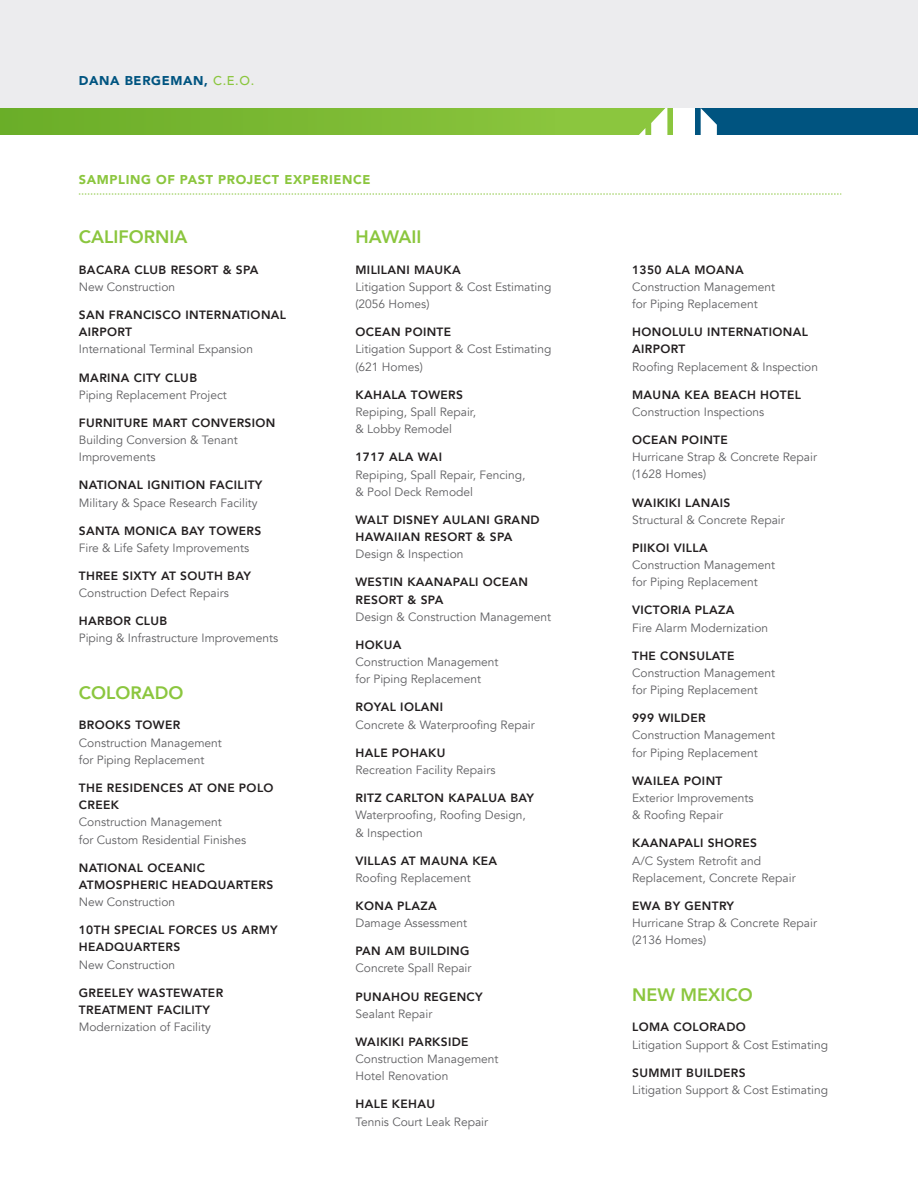
<style>
.page{position:relative;width:918px;height:1188px;background:#fff}
.page>*{position:absolute;margin:0;border:0;box-sizing:border-box;transform-origin:0 0}
.t1{font:800 18px "Avenir";color:#8bc63e}
.t2{font:900 12.75px "Avenir";letter-spacing:.05em;color:#8bc63e}
.t3{font:900 12.75px "Avenir";letter-spacing:.05em;color:#005480}
.t4{font:12px/17.2px "Avenir";color:#5f5f62}
.t5{font:800 12px/17.2px "Avenir";letter-spacing:.03em;color:#231f20}
.s1{font-weight:500;color:#8bc63e}
</style>
<div class="page">
<div style="left:0;top:0;width:918px;height:122px;background:#ececee"></div>
<div style="left:693px;top:108px;width:225px;height:27px;background:#005480"></div>
<div style="left:0;top:108px;width:685px;height:27px;background:#8bc63e"></div>
<div style="left:0;top:108px;width:559px;height:27px;background:linear-gradient(to right,#6aad28,#8ac43d)"></div>
<svg style="left:79px;top:194px;width:762px;height:1px"></svg>
<svg style="left:701px;top:108px;width:16px;height:27px"></svg>
<svg style="left:639px;top:128px;width:6px;height:7px"></svg>
<svg style="left:651px;top:108px;width:16px;height:27px"></svg>
<div style="left:673px;top:108px;width:22px;height:36px;background:#fff"></div>
<p class="t3" style="left:79px;top:70px;width:177px">DANA BERGEMAN, <span class="s1">C.E.O.</span></p>
<p class="t2" style="left:79px;top:169px;width:293px">SAMPLING OF PAST PROJECT EXPERIENCE</p>
<h1 class="t1" style="left:79px;top:223px;width:110px">CALIFORNIA</h1>
<p class="t5" style="left:79px;top:261px;width:181px">BACARA CLUB RESORT &amp; SPA</p>
<p class="t4" style="left:79px;top:278px;width:98px">New Construction</p>
<p class="t5" style="left:79px;top:306px;width:209px">SAN FRANCISCO INTERNATIONAL<br>AIRPORT</p>
<p class="t4" style="left:79px;top:341px;width:176px">International Terminal Expansion</p>
<p class="t5" style="left:79px;top:369px;width:120px">MARINA CITY CLUB</p>
<p class="t4" style="left:79px;top:386px;width:149px">Piping Replacement Project</p>
<p class="t5" style="left:79px;top:414px;width:198px">FURNITURE MART CONVERSION</p>
<p class="t4" style="left:79px;top:432px;width:160px">Building Conversion &amp; Tenant<br>Improvements</p>
<p class="t5" style="left:79px;top:477px;width:185px">NATIONAL IGNITION FACILITY</p>
<p class="t4" style="left:79px;top:494px;width:180px">Military &amp; Space Research Facility</p>
<p class="t5" style="left:79px;top:522px;width:184px">SANTA MONICA BAY TOWERS</p>
<p class="t4" style="left:79px;top:539px;width:172px">Fire &amp; Life Safety Improvements</p>
<p class="t5" style="left:79px;top:567px;width:174px">THREE SIXTY AT SOUTH BAY</p>
<p class="t4" style="left:79px;top:585px;width:151px">Construction Defect Repairs</p>
<p class="t5" style="left:79px;top:612px;width:90px">HARBOR CLUB</p>
<p class="t4" style="left:79px;top:630px;width:201px">Piping &amp; Infrastructure Improvements</p>
<h1 class="t1" style="left:79px;top:678px;width:106px">COLORADO</h1>
<p class="t5" style="left:79px;top:717px;width:103px">BROOKS TOWER</p>
<p class="t4" style="left:79px;top:734px;width:145px">Construction Management for Piping Replacement</p>
<p class="t5" style="left:79px;top:779px;width:196px">THE RESIDENCES AT ONE POLO<br>CREEK</p>
<p class="t4" style="left:79px;top:814px;width:169px">Construction Management<br>for Custom Residential Finishes</p>
<p class="t5" style="left:79px;top:859px;width:196px">NATIONAL OCEANIC<br>ATMOSPHERIC HEADQUARTERS</p>
<p class="t4" style="left:79px;top:894px;width:98px">New Construction</p>
<p class="t5" style="left:79px;top:921px;width:200px">10TH SPECIAL FORCES US ARMY<br>HEADQUARTERS</p>
<p class="t4" style="left:79px;top:956px;width:98px">New Construction</p>
<p class="t5" style="left:79px;top:984px;width:146px">GREELEY WASTEWATER<br>TREATMENT FACILITY</p>
<p class="t4" style="left:79px;top:1019px;width:133px">Modernization of Facility</p>
<h1 class="t1" style="left:356px;top:223px;width:68px">HAWAII</h1>
<p class="t5" style="left:356px;top:261px;width:107px">MILILANI MAUKA</p>
<p class="t4" style="left:356px;top:278px;width:197px">Litigation Support &amp; Cost Estimating (2056 Homes)</p>
<p class="t5" style="left:356px;top:323px;width:97px">OCEAN POINTE</p>
<p class="t4" style="left:356px;top:341px;width:197px">Litigation Support &amp; Cost Estimating (621 Homes)</p>
<p class="t5" style="left:356px;top:386px;width:109px">KAHALA TOWERS</p>
<p class="t4" style="left:356px;top:403px;width:122px">Repiping, Spall Repair, &amp; Lobby Remodel</p>
<p class="t5" style="left:356px;top:449px;width:88px">1717 ALA WAI</p>
<p class="t4" style="left:356px;top:466px;width:172px">Repiping, Spall Repair, Fencing, &amp; Pool Deck Remodel</p>
<p class="t5" style="left:356px;top:511px;width:186px">WALT DISNEY AULANI GRAND<br>HAWAIIAN RESORT &amp; SPA</p>
<p class="t4" style="left:356px;top:546px;width:110px">Design &amp; Inspection</p>
<p class="t5" style="left:356px;top:574px;width:174px">WESTIN KAANAPALI OCEAN<br>RESORT &amp; SPA</p>
<p class="t4" style="left:356px;top:608px;width:197px">Design &amp; Construction Management</p>
<p class="t5" style="left:356px;top:636px;width:47px">HOKUA</p>
<p class="t4" style="left:356px;top:654px;width:145px">Construction Management for Piping Replacement</p>
<p class="t5" style="left:356px;top:699px;width:89px">ROYAL IOLANI</p>
<p class="t4" style="left:356px;top:716px;width:181px">Concrete &amp; Waterproofing Repair</p>
<p class="t5" style="left:356px;top:744px;width:92px">HALE POHAKU</p>
<p class="t4" style="left:356px;top:761px;width:141px">Recreation Facility Repairs</p>
<p class="t5" style="left:356px;top:789px;width:180px">RITZ CARLTON KAPALUA BAY</p>
<p class="t4" style="left:356px;top:807px;width:172px">Waterproofing, Roofing Design, &amp; Inspection</p>
<p class="t5" style="left:356px;top:852px;width:143px">VILLAS AT MAUNA KEA</p>
<p class="t4" style="left:356px;top:869px;width:117px">Roofing Replacement</p>
<p class="t5" style="left:356px;top:897px;width:83px">KONA PLAZA</p>
<p class="t4" style="left:356px;top:915px;width:113px">Damage Assessment</p>
<p class="t5" style="left:356px;top:942px;width:115px">PAN AM BUILDING</p>
<p class="t4" style="left:356px;top:960px;width:117px">Concrete Spall Repair</p>
<p class="t5" style="left:356px;top:988px;width:129px">PUNAHOU REGENCY</p>
<p class="t4" style="left:356px;top:1005px;width:78px">Sealant Repair</p>
<p class="t5" style="left:356px;top:1033px;width:115px">WAIKIKI PARKSIDE</p>
<p class="t4" style="left:356px;top:1051px;width:145px">Construction Management<br>Hotel Renovation</p>
<p class="t5" style="left:356px;top:1096px;width:81px">HALE KEHAU</p>
<p class="t4" style="left:356px;top:1113px;width:134px">Tennis Court Leak Repair</p>
<p class="t5" style="left:632px;top:261px;width:113px">1350 ALA MOANA</p>
<p class="t4" style="left:632px;top:278px;width:145px">Construction Management for Piping Replacement</p>
<p class="t5" style="left:632px;top:323px;width:177px">HONOLULU INTERNATIONAL<br>AIRPORT</p>
<p class="t4" style="left:632px;top:358px;width:187px">Roofing Replacement &amp; Inspection</p>
<p class="t5" style="left:632px;top:386px;width:170px">MAUNA KEA BEACH HOTEL</p>
<p class="t4" style="left:632px;top:403px;width:134px">Construction Inspections</p>
<p class="t5" style="left:632px;top:431px;width:97px">OCEAN POINTE</p>
<p class="t4" style="left:632px;top:449px;width:186px">Hurricane Strap &amp; Concrete Repair (1628 Homes)</p>
<p class="t5" style="left:632px;top:494px;width:100px">WAIKIKI LANAIS</p>
<p class="t4" style="left:632px;top:511px;width:154px">Structural &amp; Concrete Repair</p>
<p class="t5" style="left:632px;top:539px;width:77px">PIIKOI VILLA</p>
<p class="t4" style="left:632px;top:557px;width:145px">Construction Management for Piping Replacement</p>
<p class="t5" style="left:632px;top:602px;width:104px">VICTORIA PLAZA</p>
<p class="t4" style="left:632px;top:619px;width:137px">Fire Alarm Modernization</p>
<p class="t5" style="left:632px;top:647px;width:104px">THE CONSULATE</p>
<p class="t4" style="left:632px;top:664px;width:145px">Construction Management for Piping Replacement</p>
<p class="t5" style="left:632px;top:709px;width:75px">999 WILDER</p>
<p class="t4" style="left:632px;top:727px;width:145px">Construction Management for Piping Replacement</p>
<p class="t5" style="left:632px;top:772px;width:92px">WAILEA POINT</p>
<p class="t4" style="left:632px;top:789px;width:123px">Exterior Improvements &amp; Roofing Repair</p>
<p class="t5" style="left:632px;top:835px;width:126px">KAANAPALI SHORES</p>
<p class="t4" style="left:632px;top:852px;width:165px">A/C System Retrofit and<br>Replacement, Concrete Repair</p>
<p class="t5" style="left:632px;top:897px;width:104px">EWA BY GENTRY</p>
<p class="t4" style="left:632px;top:915px;width:186px">Hurricane Strap &amp; Concrete Repair (2136 Homes)</p>
<h1 class="t1" style="left:632px;top:980px;width:122px">NEW MEXICO</h1>
<p class="t5" style="left:632px;top:1019px;width:115px">LOMA COLORADO</p>
<p class="t4" style="left:632px;top:1036px;width:197px">Litigation Support &amp; Cost Estimating</p>
<p class="t5" style="left:632px;top:1064px;width:115px">SUMMIT BUILDERS</p>
<p class="t4" style="left:632px;top:1081px;width:197px">Litigation Support &amp; Cost Estimating</p>
</div>
